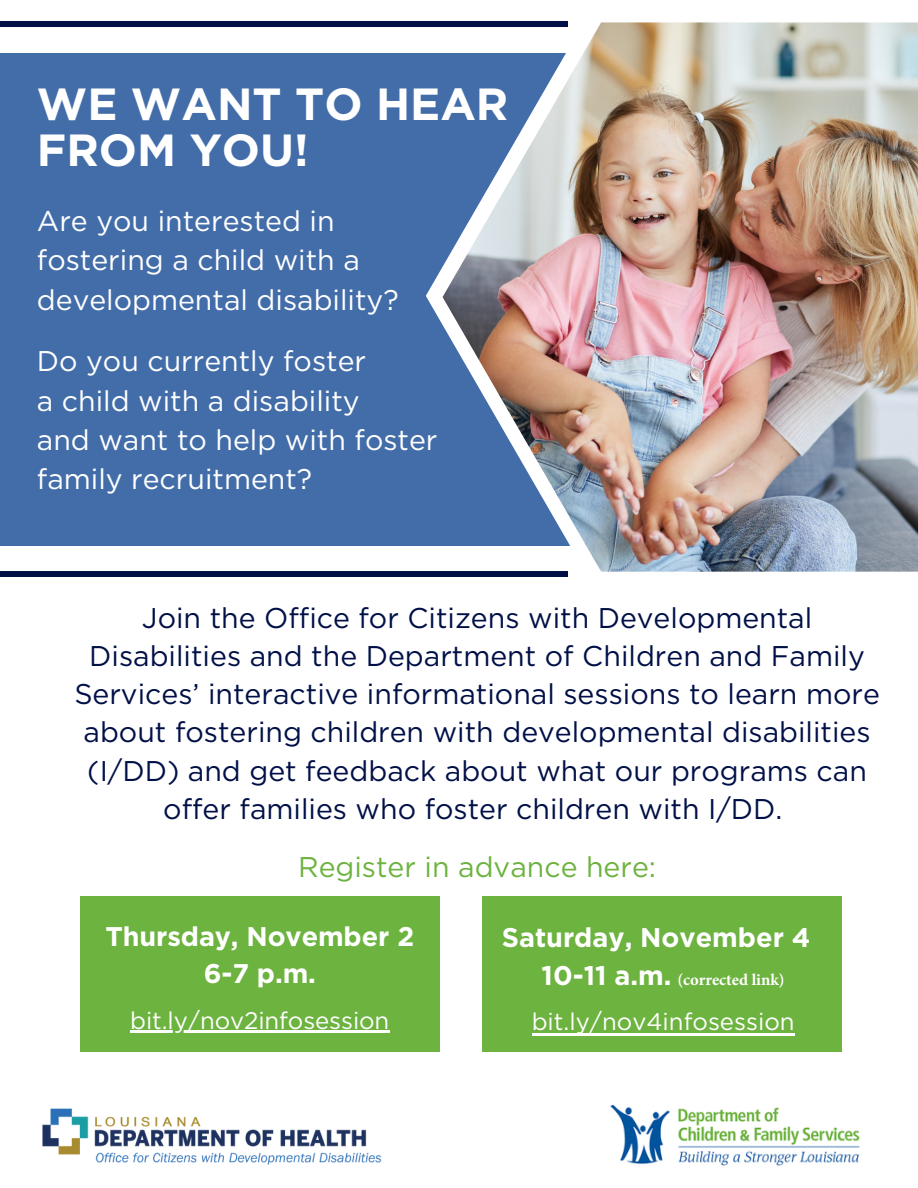
<style>
.page{position:relative;width:918px;height:1188px;background:#fff}
.page>*{position:absolute;margin:0;border:0;box-sizing:border-box;transform-origin:0 0}
.t1{font:700 45px/46.2px "Gotham";color:#fff}
.t2{font:28.5px/38.2px "Gotham";color:#001047;text-align:center}
.t3{font:28.5px/39.3px "Gotham";color:#fff}
.t4{font:28.5px "Gotham";color:#6db33f}
.t5{font:700 27px "Gotham";color:#fff}
.t6{font:24px "Gotham";color:#fff}
.t7{font:700 16.5px "Minion Pro";color:#fff}
.s1{font-family:"Gotham";font-size:27px}
</style>
<div class="page">
<div style="left:0;top:53px;width:609px;height:493px;background:#426da9"></div>
<img style="left:443px;top:22px;width:475px;height:550px">
<div style="left:0;top:21px;width:568px;height:6px;background:#001047"></div>
<img style="left:610px;top:1104px;width:250px;height:62px">
<img style="left:42px;top:1108px;width:340px;height:57px">
<div style="left:0;top:572px;width:568px;height:5px;background:#001047"></div>
<div style="left:80px;top:897px;width:360px;height:155px;background:#6db33f"></div>
<hr style="left:130px;top:1030px;width:259px;height:3px;background:#fff">
<div style="left:483px;top:897px;width:359px;height:155px;background:#6db33f"></div>
<hr style="left:532px;top:1033px;width:262px;height:3px;background:#fff">
<p class="t1" style="left:37px;top:81px;width:473px">WE WANT TO HEAR<br>FROM YOU!</p>
<p class="t3" style="left:37px;top:201px;width:363px">Are you interested in fostering a child with a developmental disability?</p>
<p class="t3" style="left:37px;top:341px;width:331px">Do you currently foster</p>
<p class="t3" style="left:37px;top:381px;width:324px">a child with a disability</p>
<p class="t3" style="left:37px;top:420px;width:402px">and want to help with foster family recruitment?</p>
<p class="t2" style="left:74px;top:598px;width:807px">Join the Office for Citizens with Developmental Disabilities and the Department of Children and Family Services’ interactive informational sessions to learn more about fostering children with developmental disabilities (I/DD) and get feedback about what our programs can offer families who foster children with I/DD.</p>
<p class="t4" style="left:298px;top:850px;width:360px">Register in advance here:</p>
<p class="t5" style="left:106px;top:920px;width:310px">Thursday, November 2</p>
<p class="t5" style="left:204px;top:957px;width:114px">6-7 p.m.</p>
<p class="t6" style="left:130px;top:1006px;width:261px">bit.ly/nov2infosession</p>
<p class="t5" style="left:502px;top:921px;width:310px">Saturday, November 4</p>
<p class="t7" style="left:542px;top:968px;width:245px"><span class="s1">10-11 a.m.</span> (corrected link)</p>
<p class="t6" style="left:532px;top:1007px;width:264px">bit.ly/nov4infosession</p>
</div>
